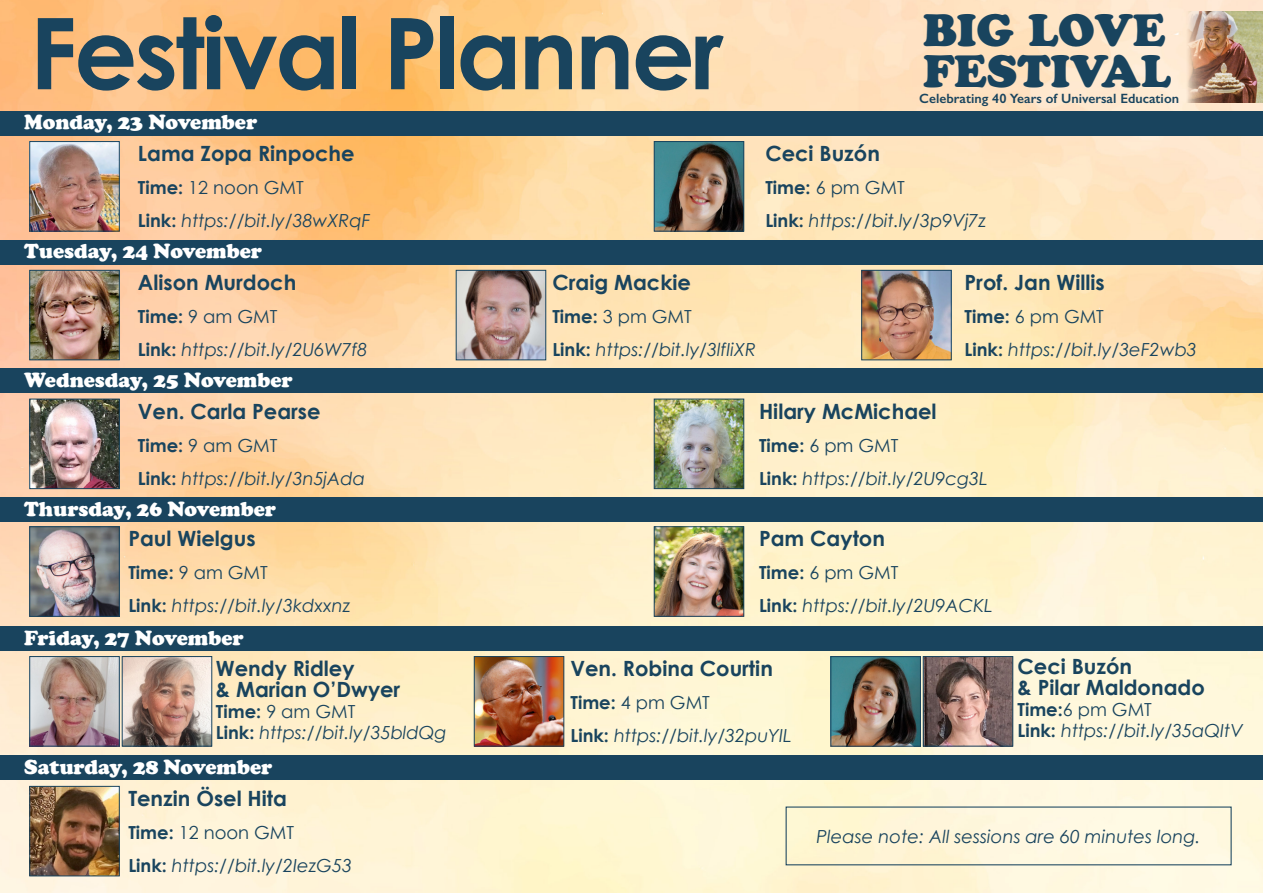
<style>
.page{position:relative;width:1263px;height:893px;background:#fff}
.page>*{position:absolute;margin:0;border:0;box-sizing:border-box;transform-origin:0 0}
.t1{font:700 99px "Century Gothic";letter-spacing:-.03em;color:#19445e}
.t2{font:45px/42px "Cooper Black Std";color:#19445e}
.t3{font:700 21px/21px "Century Gothic";color:#19445e}
.t4{font:900 21px "Cooper";color:#fff}
.t5{font:italic 18px/33px "Century Gothic";color:#19445e}
.t6{font:600 13.5px "Gill Sans";color:#19445e}
.s1{font-weight:700;font-style:normal}
.s2{font-style:normal}
</style>
<div class="page">
<img style="left:0;top:0;width:1263px;height:893px">
<img style="left:656px;top:528px;width:86px;height:86px">
<div style="left:654px;top:526px;width:90px;height:90px;border:1px solid #19445e"></div>
<img style="left:458px;top:272px;width:86px;height:86px">
<div style="left:456px;top:270px;width:90px;height:90px;border:1px solid #19445e"></div>
<img style="left:656px;top:143px;width:86px;height:86px">
<div style="left:654px;top:141px;width:90px;height:90px;border:1px solid #19445e"></div>
<img style="left:32px;top:528px;width:86px;height:86px">
<div style="left:30px;top:526px;width:90px;height:90px;border:1px solid #19445e"></div>
<img style="left:863px;top:272px;width:86px;height:86px">
<div style="left:861px;top:270px;width:90px;height:90px;border:1px solid #19445e"></div>
<img style="left:925px;top:658px;width:86px;height:86px">
<div style="left:923px;top:656px;width:90px;height:90px;border:1px solid #19445e"></div>
<img style="left:32px;top:401px;width:86px;height:86px">
<div style="left:30px;top:399px;width:90px;height:90px;border:1px solid #19445e"></div>
<img style="left:656px;top:401px;width:86px;height:86px">
<div style="left:654px;top:399px;width:90px;height:90px;border:1px solid #19445e"></div>
<img style="left:32px;top:788px;width:86px;height:86px">
<div style="left:30px;top:786px;width:90px;height:90px;border:1px solid #19445e"></div>
<img style="left:476px;top:658px;width:86px;height:86px">
<div style="left:474px;top:656px;width:90px;height:90px;border:1px solid #19445e"></div>
<img style="left:32px;top:658px;width:86px;height:86px">
<div style="left:30px;top:656px;width:90px;height:90px;border:1px solid #19445e"></div>
<img style="left:124px;top:658px;width:86px;height:86px">
<div style="left:122px;top:656px;width:90px;height:90px;border:1px solid #19445e"></div>
<img style="left:32px;top:272px;width:86px;height:86px">
<div style="left:30px;top:270px;width:90px;height:90px;border:1px solid #19445e"></div>
<img style="left:32px;top:143px;width:86px;height:86px">
<div style="left:30px;top:141px;width:90px;height:90px;border:1px solid #19445e"></div>
<img style="left:833px;top:658px;width:86px;height:86px">
<div style="left:831px;top:656px;width:90px;height:90px;border:1px solid #19445e"></div>
<div style="left:0;top:111px;width:1263px;height:24px;background:#19445e"></div>
<div style="left:0;top:240px;width:1263px;height:24px;background:#19445e"></div>
<div style="left:0;top:369px;width:1263px;height:24px;background:#19445e"></div>
<div style="left:0;top:498px;width:1263px;height:24px;background:#19445e"></div>
<div style="left:0;top:627px;width:1263px;height:24px;background:#19445e"></div>
<div style="left:0;top:755px;width:1263px;height:25px;background:#19445e"></div>
<img style="left:1186px;top:12px;width:77px;height:91px">
<h1 class="t1" style="left:30px;top:-9px;width:695px">Festival Planner</h1>
<p class="t4" style="left:24px;top:110px;width:235px">Monday, 23 November</p>
<p class="t3" style="left:138px;top:143px;width:218px">Lama Zopa Rinpoche</p>
<p class="t5" style="left:138px;top:171px;width:234px"><span class="s1">Time:</span> <span class="s2">12 noon GMT<br></span><span class="s1">Link:</span> https://bit.ly/38wXRqF</p>
<p class="t4" style="left:24px;top:239px;width:239px">Tuesday, 24 November</p>
<p class="t3" style="left:138px;top:271px;width:160px">Alison Murdoch</p>
<p class="t5" style="left:138px;top:300px;width:231px"><span class="s1">Time:</span> <span class="s2">9 am GMT<br></span><span class="s1">Link:</span> https://bit.ly/2U6W7f8</p>
<p class="t4" style="left:24px;top:368px;width:270px">Wednesday, 25 November</p>
<p class="t3" style="left:552px;top:271px;width:140px">Craig Mackie</p>
<p class="t5" style="left:552px;top:300px;width:205px"><span class="s1">Time:</span> <span class="s2">3 pm GMT<br></span><span class="s1">Link:</span> https://bit.ly/3lfIiXR</p>
<h2 class="t2" style="left:923px;top:9px;width:249px">BIG LOVE<br>FESTIVAL</h2>
<p class="t6" style="left:919px;top:90px;width:261px">Celebrating 40 Years of Universal Education</p>
<p class="t3" style="left:765px;top:143px;width:116px">Ceci Buzón</p>
<p class="t5" style="left:765px;top:171px;width:222px"><span class="s1">Time:</span> <span class="s2">6 pm GMT<br></span><span class="s1">Link:</span> https://bit.ly/3p9Vj7z</p>
<p class="t3" style="left:964px;top:271px;width:142px">Prof. Jan Willis</p>
<p class="t5" style="left:964px;top:300px;width:234px"><span class="s1">Time:</span> <span class="s2">6 pm GMT<br></span><span class="s1">Link:</span> https://bit.ly/3eF2wb3</p>
<p class="t3" style="left:138px;top:400px;width:184px">Ven. Carla Pearse</p>
<p class="t5" style="left:138px;top:428px;width:229px"><span class="s1">Time:</span> <span class="s2">9 am GMT<br></span><span class="s1">Link:</span> https://bit.ly/3n5jAda</p>
<p class="t4" style="left:24px;top:497px;width:253px">Thursday, 26 November</p>
<p class="t3" style="left:128px;top:528px;width:129px">Paul Wielgus</p>
<p class="t5" style="left:128px;top:556px;width:224px"><span class="s1">Time:</span> <span class="s2">9 am GMT<br></span><span class="s1">Link:</span> https://bit.ly/3kdxxnz</p>
<p class="t4" style="left:24px;top:626px;width:221px">Friday, 27 November</p>
<p class="t3" style="left:216px;top:658px;width:186px">Wendy Ridley<br>&amp; Marian O’Dwyer</p>
<p class="t5" style="left:216px;top:701px;width:232px;line-height:21px"><span class="s1">Time:</span> <span class="s2">9 am GMT<br></span><span class="s1">Link:</span> https://bit.ly/35bldQg</p>
<p class="t4" style="left:24px;top:755px;width:250px">Saturday, 28 November</p>
<p class="t3" style="left:128px;top:787px;width:160px">Tenzin Ösel Hita</p>
<p class="t5" style="left:128px;top:816px;width:225px"><span class="s1">Time:</span> <span class="s2">12 noon GMT<br></span><span class="s1">Link:</span> https://bit.ly/2IezG53</p>
<p class="t3" style="left:759px;top:400px;width:179px">Hilary McMichael</p>
<p class="t5" style="left:759px;top:428px;width:230px"><span class="s1">Time:</span> <span class="s2">6 pm GMT<br></span><span class="s1">Link:</span> https://bit.ly/2U9cg3L</p>
<p class="t3" style="left:759px;top:528px;width:128px">Pam Cayton</p>
<p class="t5" style="left:759px;top:556px;width:235px"><span class="s1">Time:</span> <span class="s2">6 pm GMT<br></span><span class="s1">Link:</span> https://bit.ly/2U9ACKL</p>
<p class="t3" style="left:570px;top:658px;width:204px">Ven. Robina Courtin</p>
<p class="t5" style="left:570px;top:686px;width:222px"><span class="s1">Time:</span> <span class="s2">4 pm GMT<br></span><span class="s1">Link:</span> https://bit.ly/32puYIL</p>
<p class="t3" style="left:1017px;top:655px;width:189px">Ceci Buzón<br>&amp; Pilar Maldonado</p>
<p class="t5" style="left:1017px;top:699px;width:227px;line-height:21px"><span class="s1">Time:</span><span class="s2">6 pm GMT<br></span><span class="s1">Link:</span> https://bit.ly/35aQItV</p>
<p class="t5" style="left:817px;top:819px;width:385px">Please note: All sessions are 60 minutes long.</p>
</div>
